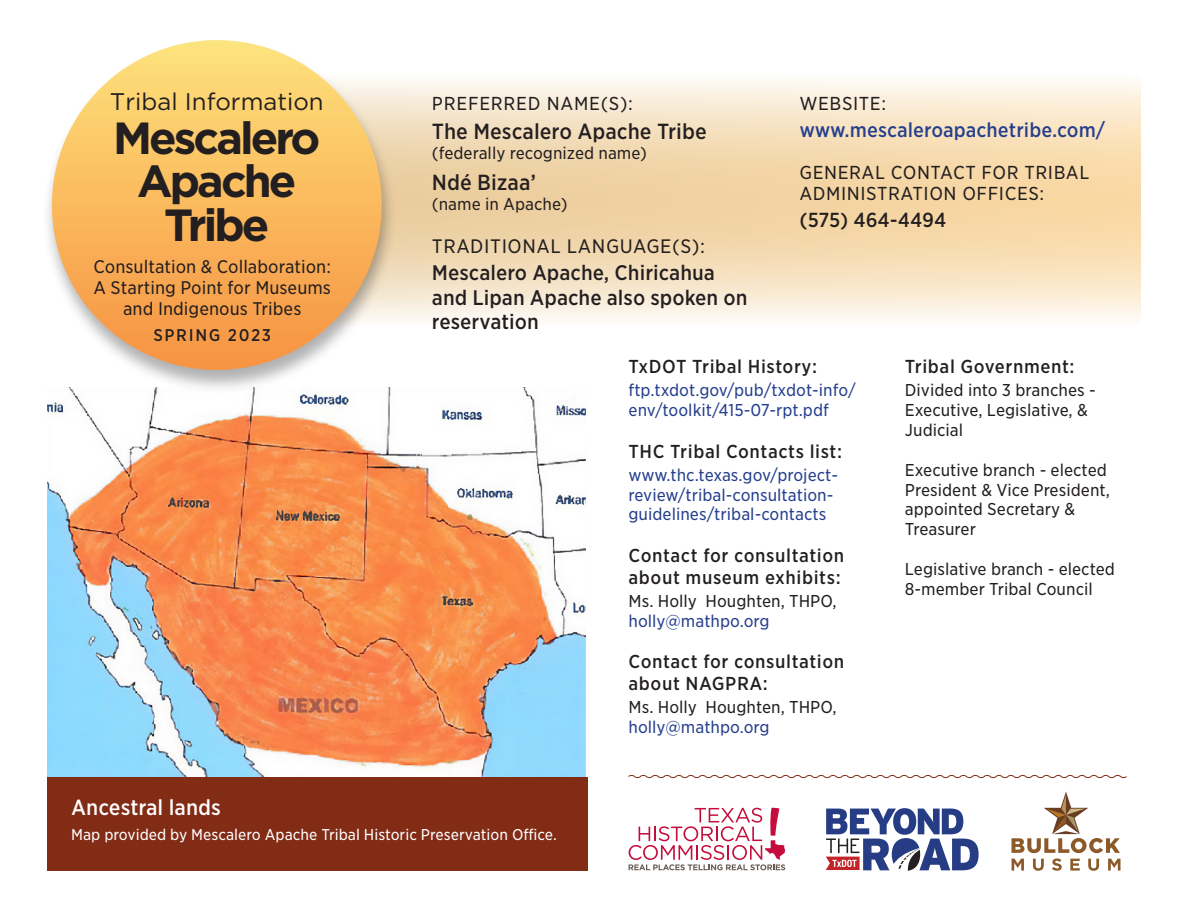
<style>
.page{position:relative;width:1188px;height:918px;background:#fff}
.page>*{position:absolute;margin:0;border:0;box-sizing:border-box;transform-origin:0 0}
.t1{font:700 45px/43.5px "Gotham";letter-spacing:-.065em;color:#231f20;text-align:center}
.t2{font:24px "Gotham";color:#231f20}
.t3{font:500 21px "Gotham Narrow S Sm";color:#231f20}
.t4{font:500 21px "Gotham Narrow S Sm";color:#fff}
.t5{font:500 20.25px/24.3px "Gotham Narrow S Sm";color:#231f20}
.t6{font:500 19.5px "Gotham Narrow S Sm";color:#253f8e}
.t7{font:500 19.5px "Gotham Narrow S Sm";color:#231f20}
.t8{font:18.75px "Gotham Narrow S Sm";letter-spacing:.03em;color:#231f20}
.t9{font:500 18px/21.6px "Gotham Narrow S Sm";letter-spacing:.03em;color:#231f20}
.t10{font:18px/21.6px "Gotham Narrow S Sm";letter-spacing:.03em;color:#231f20}
.t11{font:17.55px/21px "Gotham Narrow S Sm";color:#231f20;text-align:center}
.t12{font:16.5px/19.8px "Gotham Narrow S Sm";color:#231f20}
.t13{font:16.5px/19.8px "Gotham Narrow S Sm";color:#253f8e}
.t14{font:500 16.35px "Gotham Narrow S Sm";letter-spacing:.1em;color:#231f20}
.t15{font:15px "Gotham Narrow S Sm";color:#fff}
.s1{color:#253f8e}
</style>
<div class="page">
<svg style="left:398px;top:81px;width:743px;height:239px;background:#f5dfbd"></svg>
<div style="left:47px;top:777px;width:541px;height:94px;background:#822c16"></div>
<img style="left:47px;top:387px;width:539px;height:390px">
<svg style="left:826px;top:808px;width:153px;height:63px"></svg>
<svg style="left:629px;top:808px;width:156px;height:62px"></svg>
<svg style="left:1012px;top:792px;width:108px;height:79px"></svg>
<div style="left:42px;top:38px;width:356px;height:356px;background:#231f20;opacity:.35"></div>
<div style="left:52px;top:40px;width:330px;height:330px;background:linear-gradient(to bottom,#fee37d,#f69241);border-radius:165px"></div>
<svg style="left:628px;top:775px;width:499px;height:4px"></svg>
<p class="t2" style="left:110px;top:86px;width:215px">Tribal Information</p>
<p class="t1" style="left:113px;top:116px;width:209px">Mescalero<br>Apache<br>Tribe</p>
<p class="t11" style="left:94px;top:256px;width:239px">Consultation &amp; Collaboration:<br>A Starting Point for Museums and Indigenous Tribes</p>
<p class="t14" style="left:153px;top:325px;width:119px">SPRING 2023</p>
<p class="t10" style="left:432px;top:93px;width:203px">PREFERRED NAME(S):</p>
<p class="t3" style="left:432px;top:117px;width:276px">The Mescalero Apache Tribe</p>
<p class="t12" style="left:432px;top:142px;width:217px">(federally recognized name)</p>
<p class="t3" style="left:432px;top:169px;width:106px">Ndé Bizaa’</p>
<p class="t12" style="left:432px;top:194px;width:137px">(name in Apache)</p>
<p class="t8" style="left:432px;top:234px;width:275px">TRADITIONAL LANGUAGE(S):</p>
<p class="t5" style="left:432px;top:261px;width:317px">Mescalero Apache, Chiricahua and Lipan Apache also spoken on reservation</p>
<p class="t10" style="left:799px;top:93px;width:88px">WEBSITE:</p>
<p class="t6" style="left:799px;top:117px;width:307px">www.mescaleroapachetribe.com/</p>
<p class="t10" style="left:799px;top:161px;width:291px">GENERAL CONTACT FOR TRIBAL<br>ADMINISTRATION OFFICES:</p>
<p class="t7" style="left:799px;top:207px;width:149px">(575) 464-4494</p>
<p class="t9" style="left:629px;top:356px;width:190px">TxDOT Tribal History:</p>
<p class="t13" style="left:629px;top:380px;width:229px">ftp.txdot.gov/pub/txdot-info/ env/toolkit/415-07-rpt.pdf</p>
<p class="t9" style="left:629px;top:440px;width:215px">THC Tribal Contacts list:</p>
<p class="t13" style="left:629px;top:465px;width:211px">www.thc.texas.gov/project&shy;review/tribal-consultation&shy;guidelines/tribal-contacts</p>
<p class="t9" style="left:629px;top:545px;width:217px">Contact for consultation about museum exhibits:</p>
<p class="t12" style="left:629px;top:591px;width:210px">Ms. Holly Houghten, THPO, <span class="s1">holly@mathpo.org</span></p>
<p class="t9" style="left:629px;top:651px;width:217px">Contact for consultation about NAGPRA:</p>
<p class="t12" style="left:629px;top:697px;width:210px">Ms. Holly Houghten, THPO, <span class="s1">holly@mathpo.org</span></p>
<p class="t9" style="left:905px;top:356px;width:171px">Tribal Government:</p>
<p class="t12" style="left:905px;top:380px;width:192px">Divided into 3 branches -<br>Executive, Legislative, &amp;<br>Judicial</p>
<p class="t12" style="left:905px;top:460px;width:207px">Executive branch - elected<br>President &amp; Vice President, appointed Secretary &amp;<br>Treasurer</p>
<p class="t12" style="left:905px;top:559px;width:212px">Legislative branch - elected<br>8-member Tribal Council</p>
<p class="t4" style="left:71px;top:793px;width:151px">Ancestral lands</p>
<p class="t15" style="left:71px;top:824px;width:487px">Map provided by Mescalero Apache Tribal Historic Preservation Office.</p>
</div>
